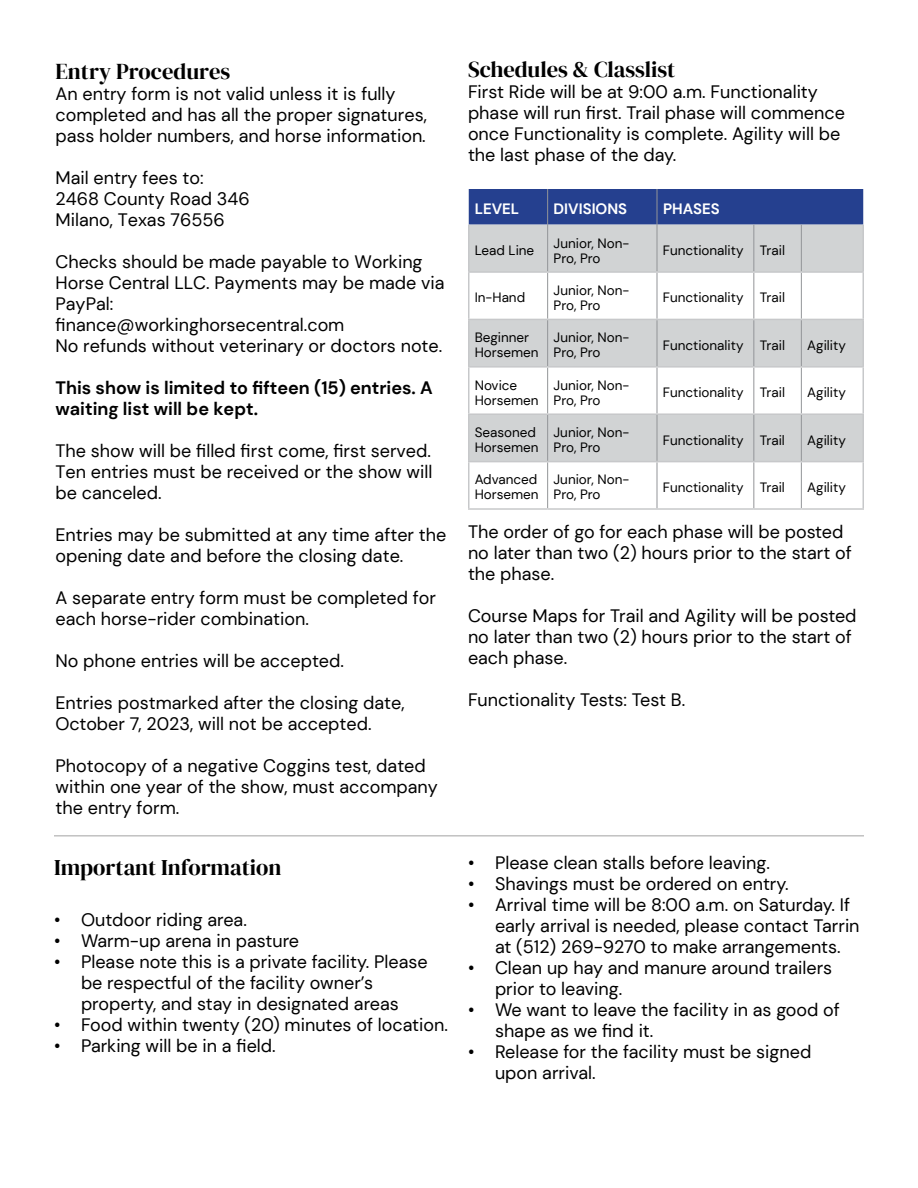
<style>
.page{position:relative;width:918px;height:1188px;background:#fff}
.page>*{position:absolute;margin:0;border:0;box-sizing:border-box;transform-origin:0 0}
.t1{font:22.5px "DM Serif Display";color:#000}
.t2{font:18px/21px "DM Sans";color:#000}
.t3{font:700 18px/21px "DM Sans";color:#000}
.t4{font:700 15px "DM Sans";color:#fff}
.t5{font:13.5px/15px "DM Sans";color:#000}
</style>
<div class="page">
<div style="left:469px;top:189px;width:394px;height:36px;background:#25408f"></div>
<svg style="left:470px;top:225px;width:392px;height:236px;fill:#d1d3d4"></svg>
<hr style="left:547px;top:189px;width:1px;height:36px;background:#939598">
<hr style="left:657px;top:189px;width:1px;height:36px;background:#939598">
<hr style="left:547px;top:225px;width:1px;height:46px;background:#939598">
<hr style="left:657px;top:225px;width:1px;height:46px;background:#939598">
<hr style="left:753px;top:225px;width:1px;height:46px;background:#939598">
<hr style="left:801px;top:225px;width:1px;height:46px;background:#939598">
<hr style="left:547px;top:273px;width:1px;height:46px;background:#939598">
<hr style="left:657px;top:273px;width:1px;height:46px;background:#939598">
<hr style="left:753px;top:273px;width:1px;height:46px;background:#939598">
<hr style="left:801px;top:273px;width:1px;height:46px;background:#939598">
<hr style="left:547px;top:320px;width:1px;height:46px;background:#939598">
<hr style="left:657px;top:320px;width:1px;height:46px;background:#939598">
<hr style="left:753px;top:320px;width:1px;height:46px;background:#939598">
<hr style="left:801px;top:320px;width:1px;height:46px;background:#939598">
<hr style="left:547px;top:368px;width:1px;height:45px;background:#939598">
<hr style="left:657px;top:368px;width:1px;height:45px;background:#939598">
<hr style="left:753px;top:368px;width:1px;height:45px;background:#939598">
<hr style="left:801px;top:368px;width:1px;height:45px;background:#939598">
<hr style="left:547px;top:415px;width:1px;height:46px;background:#939598">
<hr style="left:657px;top:415px;width:1px;height:46px;background:#939598">
<hr style="left:753px;top:415px;width:1px;height:46px;background:#939598">
<hr style="left:801px;top:415px;width:1px;height:46px;background:#939598">
<hr style="left:547px;top:462px;width:1px;height:46px;background:#939598">
<hr style="left:657px;top:462px;width:1px;height:46px;background:#939598">
<hr style="left:753px;top:462px;width:1px;height:46px;background:#939598">
<hr style="left:801px;top:462px;width:1px;height:46px;background:#939598">
<hr style="left:468px;top:225px;width:2px;height:46px;background:#c7c8ca">
<hr style="left:862px;top:225px;width:2px;height:46px;background:#c7c8ca">
<hr style="left:468px;top:271px;width:80px;height:2px;background:#c7c8ca">
<hr style="left:468px;top:273px;width:2px;height:46px;background:#c7c8ca">
<hr style="left:548px;top:271px;width:109px;height:2px;background:#c7c8ca">
<hr style="left:657px;top:271px;width:97px;height:2px;background:#c7c8ca">
<hr style="left:754px;top:271px;width:47px;height:2px;background:#c7c8ca">
<hr style="left:801px;top:271px;width:63px;height:2px;background:#c7c8ca">
<hr style="left:862px;top:273px;width:2px;height:46px;background:#c7c8ca">
<hr style="left:468px;top:319px;width:80px;height:1px;background:#c7c8ca">
<hr style="left:468px;top:320px;width:2px;height:46px;background:#c7c8ca">
<hr style="left:548px;top:319px;width:109px;height:1px;background:#c7c8ca">
<hr style="left:657px;top:319px;width:97px;height:1px;background:#c7c8ca">
<hr style="left:754px;top:319px;width:47px;height:1px;background:#c7c8ca">
<hr style="left:801px;top:319px;width:63px;height:1px;background:#c7c8ca">
<hr style="left:862px;top:320px;width:2px;height:46px;background:#c7c8ca">
<hr style="left:468px;top:366px;width:80px;height:2px;background:#c7c8ca">
<hr style="left:468px;top:368px;width:2px;height:45px;background:#c7c8ca">
<hr style="left:548px;top:366px;width:109px;height:2px;background:#c7c8ca">
<hr style="left:657px;top:366px;width:97px;height:2px;background:#c7c8ca">
<hr style="left:754px;top:366px;width:47px;height:2px;background:#c7c8ca">
<hr style="left:801px;top:366px;width:63px;height:2px;background:#c7c8ca">
<hr style="left:862px;top:368px;width:2px;height:45px;background:#c7c8ca">
<hr style="left:468px;top:413px;width:80px;height:2px;background:#c7c8ca">
<hr style="left:468px;top:415px;width:2px;height:46px;background:#c7c8ca">
<hr style="left:548px;top:413px;width:109px;height:2px;background:#c7c8ca">
<hr style="left:657px;top:413px;width:97px;height:2px;background:#c7c8ca">
<hr style="left:754px;top:413px;width:47px;height:2px;background:#c7c8ca">
<hr style="left:801px;top:413px;width:63px;height:2px;background:#c7c8ca">
<hr style="left:862px;top:415px;width:2px;height:46px;background:#c7c8ca">
<hr style="left:468px;top:461px;width:80px;height:1px;background:#c7c8ca">
<hr style="left:468px;top:462px;width:2px;height:46px;background:#c7c8ca">
<hr style="left:548px;top:461px;width:109px;height:1px;background:#c7c8ca">
<hr style="left:657px;top:461px;width:97px;height:1px;background:#c7c8ca">
<hr style="left:754px;top:461px;width:47px;height:1px;background:#c7c8ca">
<hr style="left:801px;top:461px;width:63px;height:1px;background:#c7c8ca">
<hr style="left:862px;top:462px;width:2px;height:46px;background:#c7c8ca">
<hr style="left:468px;top:508px;width:80px;height:2px;background:#c7c8ca">
<hr style="left:548px;top:508px;width:109px;height:2px;background:#c7c8ca">
<hr style="left:657px;top:508px;width:97px;height:2px;background:#c7c8ca">
<hr style="left:754px;top:508px;width:47px;height:2px;background:#c7c8ca">
<hr style="left:801px;top:508px;width:63px;height:2px;background:#c7c8ca">
<hr style="left:54px;top:835px;width:810px;height:2px;background:#000">
<p class="t1" style="left:56px;top:58px;width:176px">Entry Procedures</p>
<p class="t2" style="left:56px;top:83px;width:373px">An entry form is not valid unless it is fully completed and has all the proper signatures, pass holder numbers, and horse information.</p>
<p class="t2" style="left:56px;top:167px;width:196px">Mail entry fees to:<br>2468 County Road 346<br>Milano, Texas 76556</p>
<p class="t2" style="left:56px;top:251px;width:391px">Checks should be made payable to Working Horse Central LLC. Payments may be made via PayPal:<br>finance@workinghorsecentral.com<br>No refunds without veterinary or doctors note.</p>
<p class="t3" style="left:56px;top:377px;width:379px">This show is limited to fifteen (15) entries. A waiting list will be kept.</p>
<p class="t2" style="left:56px;top:440px;width:378px;text-align:justify">The show will be filled first come, first served.<br>Ten entries must be received or the show will be canceled.</p>
<p class="t2" style="left:56px;top:524px;width:392px">Entries may be submitted at any time after the opening date and before the closing date.</p>
<p class="t2" style="left:56px;top:587px;width:382px">A separate entry form must be completed for each horse-rider combination.</p>
<p class="t2" style="left:56px;top:650px;width:290px">No phone entries will be accepted.</p>
<p class="t2" style="left:56px;top:692px;width:351px">Entries postmarked after the closing date,<br>October 7, 2023, will not be accepted.</p>
<p class="t2" style="left:56px;top:755px;width:384px">Photocopy of a negative Coggins test, dated within one year of the show, must accompany the entry form.</p>
<p class="t1" style="left:54px;top:854px;width:229px">Important Information</p>
<p class="t2" style="left:54px;top:909px;width:194px">• Outdoor riding area.</p>
<p class="t2" style="left:54px;top:930px;width:247px">• Warm-up arena in pasture</p>
<p class="t2" style="left:81px;top:951px;width:348px;text-indent:-27px">• Please note this is a private facility. Please be respectful of the facility owner’s property, and stay in designated areas</p>
<p class="t2" style="left:54px;top:1014px;width:395px">• Food within twenty (20) minutes of location.</p>
<p class="t2" style="left:54px;top:1035px;width:223px">• Parking will be in a field.</p>
<p class="t1" style="left:468px;top:57px;width:209px">Schedules &amp; Classlist</p>
<p class="t2" style="left:468px;top:81px;width:379px">First Ride will be at 9:00 a.m. Functionality phase will run first. Trail phase will commence once Functionality is complete. Agility will be the last phase of the day.</p>
<p class="t4" style="left:475px;top:200px;width:46px">LEVEL</p>
<p class="t4" style="left:554px;top:200px;width:75px">DIVISIONS</p>
<p class="t4" style="left:663px;top:200px;width:58px">PHASES</p>
<p class="t5" style="left:475px;top:243px;width:61px">Lead Line</p>
<p class="t5" style="left:554px;top:235px;width:77px">Junior, Non-<br>Pro, Pro</p>
<p class="t5" style="left:663px;top:243px;width:124px">Functionality Trail</p>
<p class="t5" style="left:475px;top:290px;width:52px">In-Hand</p>
<p class="t5" style="left:554px;top:283px;width:77px">Junior, Non-<br>Pro, Pro</p>
<p class="t5" style="left:663px;top:290px;width:124px">Functionality Trail</p>
<p class="t5" style="left:475px;top:330px;width:65px">Beginner<br>Horsemen</p>
<p class="t5" style="left:554px;top:330px;width:77px">Junior, Non-<br>Pro, Pro</p>
<p class="t5" style="left:663px;top:338px;width:124px">Functionality Trail</p>
<p class="t5" style="left:807px;top:338px;width:40px">Agility</p>
<p class="t5" style="left:475px;top:377px;width:65px">Novice<br>Horsemen</p>
<p class="t5" style="left:554px;top:377px;width:77px">Junior, Non-<br>Pro, Pro</p>
<p class="t5" style="left:663px;top:385px;width:124px">Functionality Trail</p>
<p class="t5" style="left:807px;top:385px;width:40px">Agility</p>
<p class="t5" style="left:475px;top:425px;width:65px">Seasoned<br>Horsemen</p>
<p class="t5" style="left:554px;top:425px;width:77px">Junior, Non-<br>Pro, Pro</p>
<p class="t5" style="left:663px;top:432px;width:124px">Functionality Trail</p>
<p class="t5" style="left:807px;top:432px;width:40px">Agility</p>
<p class="t5" style="left:475px;top:472px;width:65px">Advanced<br>Horsemen</p>
<p class="t5" style="left:554px;top:472px;width:77px">Junior, Non-<br>Pro, Pro</p>
<p class="t5" style="left:663px;top:480px;width:124px">Functionality Trail</p>
<p class="t5" style="left:807px;top:480px;width:40px">Agility</p>
<p class="t2" style="left:468px;top:521px;width:385px">The order of go for each phase will be posted no later than two (2) hours prior to the start of the phase.</p>
<p class="t2" style="left:468px;top:605px;width:390px">Course Maps for Trail and Agility will be posted no later than two (2) hours prior to the start of each phase.</p>
<p class="t2" style="left:468px;top:689px;width:219px">Functionality Tests: Test B.</p>
<p class="t2" style="left:468px;top:852px;width:303px">• Please clean stalls before leaving.</p>
<p class="t2" style="left:468px;top:873px;width:322px">• Shavings must be ordered on entry.</p>
<p class="t2" style="left:495px;top:894px;width:366px;text-indent:-27px">• Arrival time will be 8:00 a.m. on Saturday. If early arrival is needed, please contact Tarrin at (512) 269-9270 to make arrangements.</p>
<p class="t2" style="left:495px;top:957px;width:339px;text-indent:-27px">• Clean up hay and manure around trailers prior to leaving.</p>
<p class="t2" style="left:495px;top:999px;width:346px;text-indent:-27px">• We want to leave the facility in as good of shape as we find it.</p>
<p class="t2" style="left:495px;top:1041px;width:318px;text-indent:-27px">• Release for the facility must be signed upon arrival.</p>
</div>
